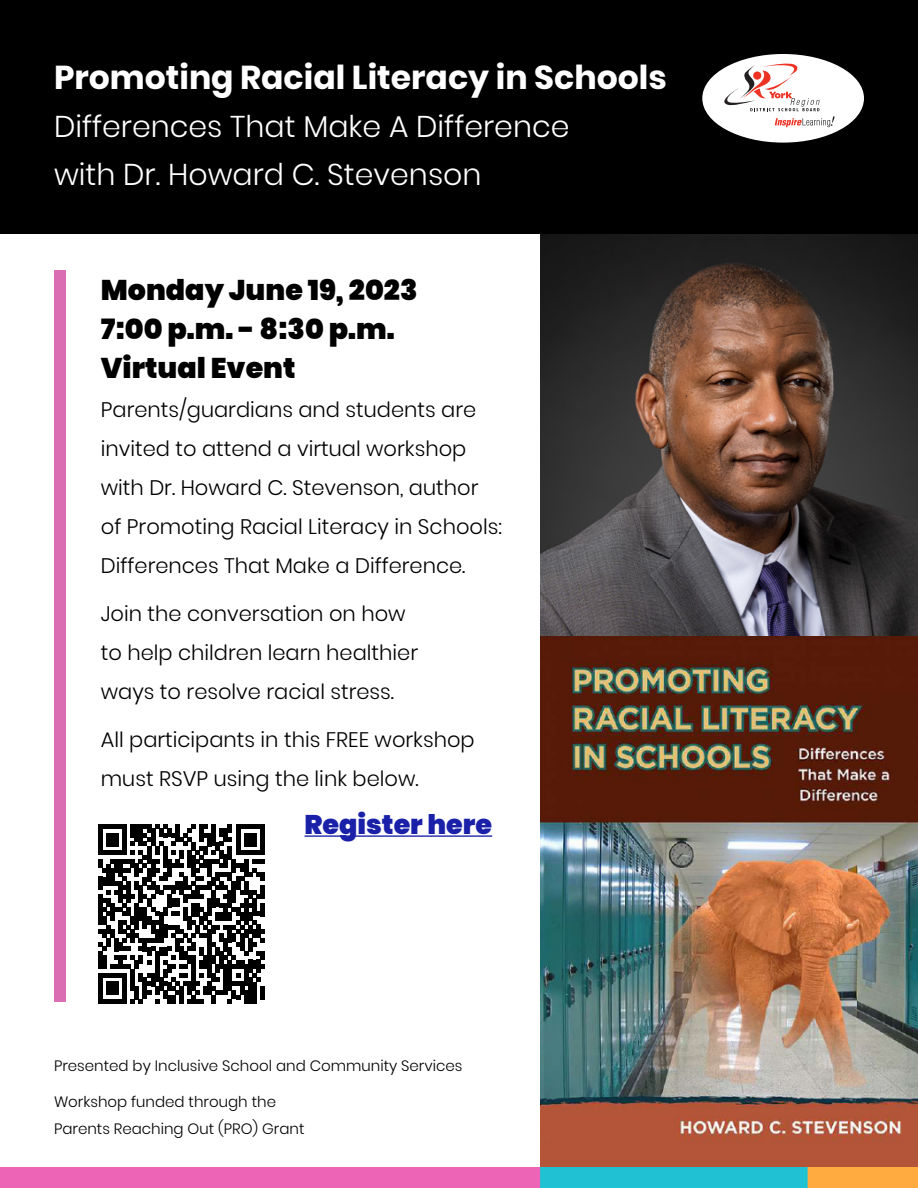
<style>
.page{position:relative;width:918px;height:1188px;background:#fff}
.page>*{position:absolute;margin:0;border:0;box-sizing:border-box;transform-origin:0 0}
.t1{font:700 33px "Poppins";color:#fff}
.t2{font:300 30px "Poppins";color:#fff}
.Body{font:900 28.5px/39px "Poppins";color:#000}
.Body-2{font:900 27px "Poppins";color:#1a21a8}
.Body-3{font:300 21px/39px "Poppins";color:#000}
.Body-4{font:300 15px/27px "Poppins";color:#000}
</style>
<div class="page">
<div style="left:1px;top:0;width:917px;height:234px;background:#000"></div>
<div style="left:54px;top:270px;width:12px;height:732px;background:#db6db3"></div>
<div style="left:702px;top:54px;width:162px;height:89px;background:#fff;border-radius:50%"></div>
<svg style="left:723px;top:63px;width:112px;height:64px"></svg>
<hr style="left:304px;top:835px;width:188px;height:2px;background:#1a21a8">
<img style="left:540px;top:234px;width:378px;height:402px">
<svg style="left:98px;top:824px;width:166px;height:180px"></svg>
<hr style="left:260px;top:986px;width:4px;height:13px;background:#000">
<img style="left:540px;top:636px;width:378px;height:531px">
<img style="left:0;top:1167px;width:918px;height:21px">
<p class="t1" style="left:54px;top:58px;width:614px">Promoting Racial Literacy in Schools</p>
<p class="t2" style="left:54px;top:109px;width:517px">Differences That Make A Difference</p>
<p class="t2" style="left:54px;top:157px;width:429px">with Dr. Howard C. Stevenson</p>
<p class="Body" style="left:101px;top:271px;width:318px">Monday June 19, 2023<br>7:00 p.m. - 8:30 p.m.<br>Virtual Event</p>
<p class="Body-3" style="left:101px;top:390px;width:403px">Parents/guardians and students are invited to attend a virtual workshop with Dr. Howard C. Stevenson, author of Promoting Racial Literacy in Schools:<br>Differences That Make a Difference.</p>
<p class="Body-3" style="left:101px;top:594px;width:319px">Join the conversation on how to help children learn healthier ways to resolve racial stress.</p>
<p class="Body-3" style="left:101px;top:720px;width:375px">All participants in this FREE workshop must RSVP using the link below.</p>
<p class="Body-2" style="left:304px;top:809px;width:189px">Register here</p>
<p class="Body-4" style="left:54px;top:1052px;width:410px">Presented by Inclusive School and Community Services</p>
<p class="Body-4" style="left:54px;top:1088px;width:252px">Workshop funded through the<br>Parents Reaching Out (PRO) Grant</p>
</div>
